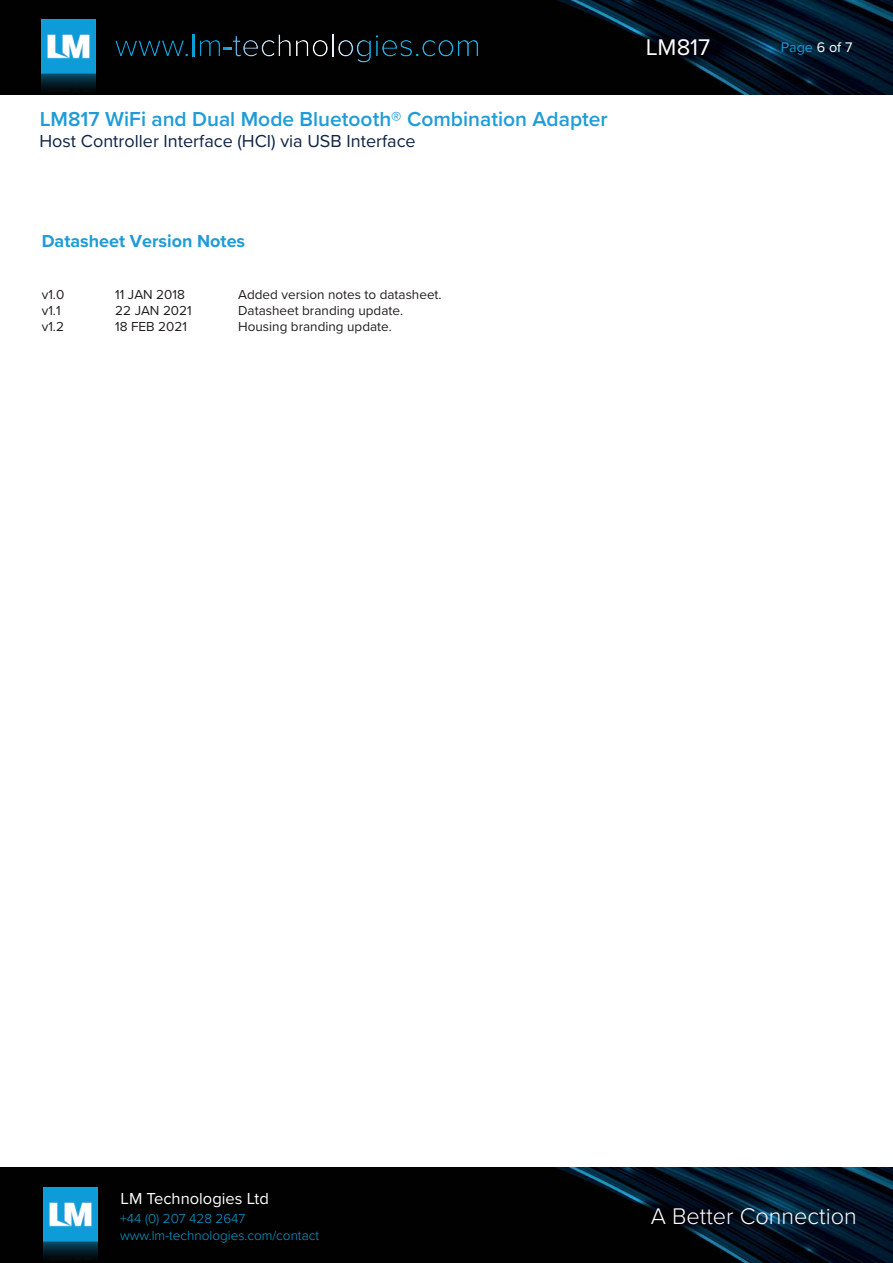
<style>
.page{position:relative;width:893px;height:1263px;background:#fff}
.page>*{position:absolute;margin:0;border:0;box-sizing:border-box;transform-origin:0 0}
.t1{font:300 23.55px "Proxima Nova";color:#fff}
.t2{font:23.55px "Proxima Nova";color:#fff}
.t3{font:600 21px "Proxima Nova";color:#1f9cd7}
.t4{font:18px "Proxima Nova";color:#0f2345}
.t5{font:700 18px "Proxima Nova";color:#1f9cd7}
.t6{font:16.5px "Proxima Nova";color:#fff}
.t7{font:14.4px "Proxima Nova";color:#0d9cd8}
.t8{font:13.5px/16.2px "Proxima Nova";color:#221e1f}
.t9{font:300 13.5px/16.2px "Proxima Nova";color:#0d9dd2}
.s1{color:#fff}
</style>
<div class="page">
<img style="left:0;top:0;width:893px;height:94px">
<img style="left:42px;top:20px;width:54px;height:75px">
<img style="left:115px;top:40px;width:69px;height:16px">
<svg style="left:185px;top:34px;width:9px;height:22px"></svg>
<img style="left:200px;top:40px;width:20px;height:16px">
<img style="left:233px;top:36px;width:8px;height:21px">
<img style="left:243px;top:40px;width:15px;height:17px">
<img style="left:262px;top:40px;width:13px;height:17px">
<img style="left:278px;top:34px;width:13px;height:22px">
<img style="left:296px;top:40px;width:12px;height:16px">
<img style="left:313px;top:40px;width:15px;height:17px">
<img style="left:332px;top:34px;width:2px;height:22px">
<img style="left:338px;top:40px;width:15px;height:17px">
<img style="left:357px;top:40px;width:14px;height:22px">
<img style="left:376px;top:35px;width:2px;height:21px">
<img style="left:382px;top:40px;width:15px;height:17px">
<img style="left:400px;top:40px;width:12px;height:17px">
<img style="left:422px;top:40px;width:13px;height:17px">
<img style="left:438px;top:40px;width:15px;height:17px">
<img style="left:458px;top:40px;width:20px;height:16px">
<img style="left:0;top:1168px;width:893px;height:94px">
<img style="left:44px;top:1188px;width:53px;height:75px">
<h2 class="t3" style="left:40px;top:110px;width:570px">LM817 WiFi and Dual Mode Bluetooth® Combination Adapter</h2>
<h3 class="t4" style="left:40px;top:133px;width:378px">Host Controller Interface (HCI) via USB Interface</h3>
<h3 class="t5" style="left:42px;top:233px;width:205px">Datasheet Version Notes</h3>
<p class="t8" style="left:42px;top:287px;width:24px">v1.0 v1.1 v1.2</p>
<p class="t8" style="left:115px;top:287px;width:78px">11 JAN 2018<br>22 JAN 2021<br>18 FEB 2021</p>
<p class="t8" style="left:238px;top:287px;width:205px">Added version notes to datasheet.<br>Datasheet branding update.<br>Housing branding update.</p>
<h1 class="t2" style="left:646px;top:38px;width:66px">LM817</h1>
<p class="t7" style="left:781px;top:41px;width:73px">Page <span class="s1">6 of 7</span></p>
<p class="t6" style="left:121px;top:1192px;width:150px">LM Technologies Ltd</p>
<p class="t9" style="left:120px;top:1211px;width:200px">+44 (0) 207 428 2647 www.lm-technologies.com/contact</p>
<h1 class="t1" style="left:651px;top:1206px;width:207px">A Better Connection</h1>
</div>
